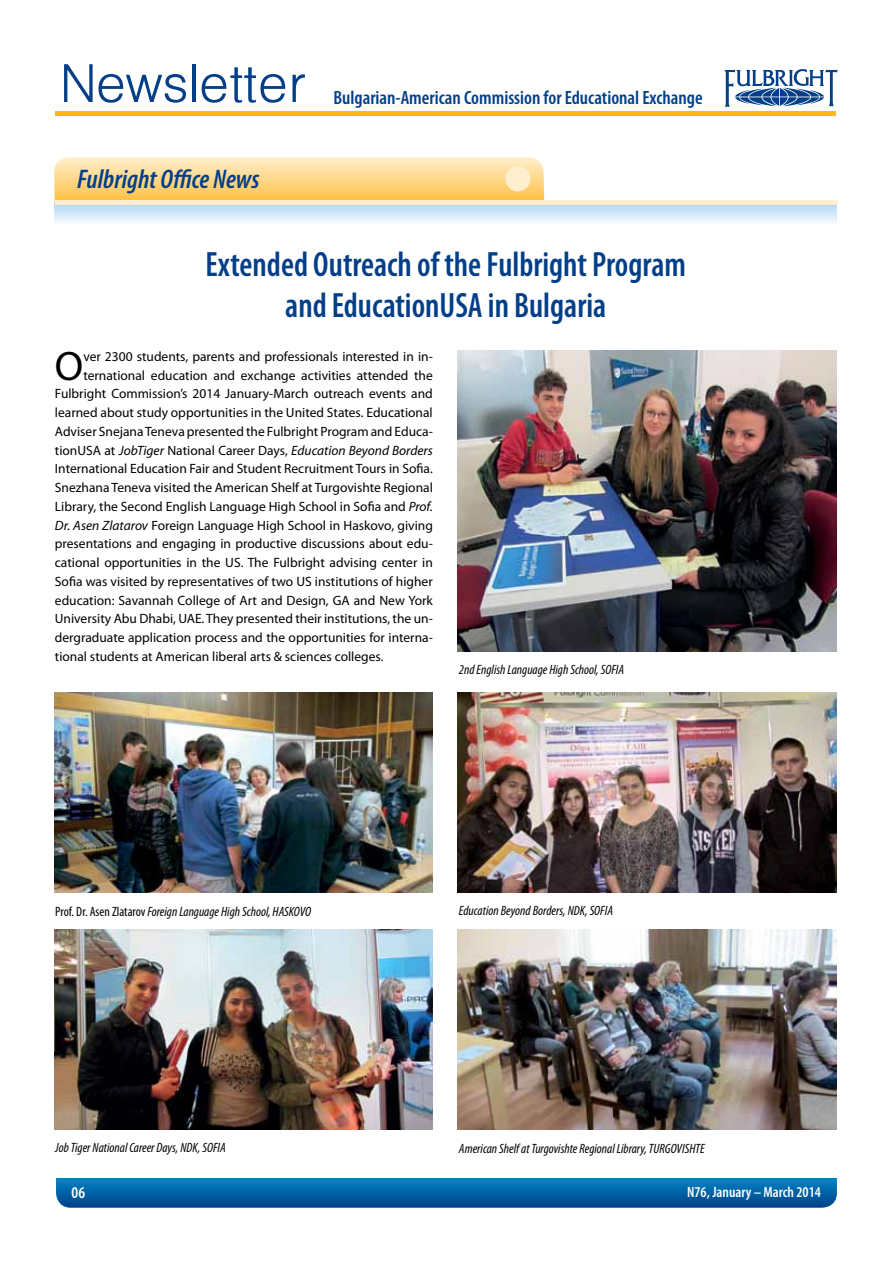
<style>
.page{position:relative;width:893px;height:1263px;background:#fff}
.page>*{position:absolute;margin:0;border:0;box-sizing:border-box;transform-origin:0 0}
.t1{font:59.1px "Helen BG Light Normal";color:#023f88}
.t2{font:41.25px "Myriad Pro";color:#000}
.t3{font:600 condensed 35.25px/40.5px "Myriad Pro";color:#023f88;text-align:center;scale:.93 1}
.t4{font:italic 600 condensed 27px "Myriad Pro";color:#023f88}
.t5{font:600 condensed 19.35px "Myriad Pro";color:#023f88}
.t6{font:600 condensed 16.5px "Myriad Pro";color:#fff}
.t7{font:600 condensed 15px "Myriad Pro";color:#fff}
.t8{font:13.5px "Myriad Pro";color:#000}
.t9{font:italic condensed 13.5px "Myriad Pro";color:#000}
.t10{font:italic 13.5px "Myriad Pro";color:#000}
.s1{font-style:normal}
.s2{font-style:italic}
</style>
<div class="page">
<svg style="left:56px;top:1178px;width:781px;height:30px;background:#0364a7"></svg>
<hr style="left:55px;top:112px;width:781px;height:4px;background:#fdb913">
<svg style="left:724px;top:69px;width:114px;height:38px"></svg>
<svg style="left:54px;top:157px;width:491px;height:45px;background:#fed88c"></svg>
<svg style="left:54px;top:202px;width:783px;height:21px;background:#d6e9f5"></svg>
<div style="left:505px;top:166px;width:25px;height:25px;background:#ffefcf;border-radius:50%"></div>
<hr style="left:55px;top:200px;width:782px;height:4px;background:#ffefcf">
<img style="left:54px;top:692px;width:379px;height:200px">
<img style="left:458px;top:351px;width:378px;height:301px">
<img style="left:54px;top:930px;width:379px;height:199px">
<img style="left:458px;top:692px;width:378px;height:200px">
<img style="left:458px;top:930px;width:378px;height:199px">
<h1 class="t1" style="left:60px;top:55px;width:248px">Newsletter</h1>
<h3 class="t4" style="left:77px;top:163px;width:184px">Fulbright Office News</h3>
<h3 class="t5" style="left:333px;top:85px;width:371px">Bulgarian-American Commission for Educational Exchange</h3>
<h3 class="t3" style="left:206px;top:244px;width:518px">Extended Outreach of the Fulbright Program and EducationUSA in Bulgaria</h3>
<h2 class="t2" style="left:55px;top:340px;width:30px">O</h2>
<p class="t8" style="left:83px;top:348px;width:351px">ver 2300 students, parents and professionals interested in in-</p>
<p class="t8" style="left:83px;top:367px;width:351px">ternational education and exchange activities attended the</p>
<p class="t8" style="left:55px;top:385px;width:379px">Fulbright Commission’s 2014 January-March outreach events and</p>
<p class="t8" style="left:55px;top:404px;width:379px">learned about study opportunities in the United States. Educational</p>
<p class="t8" style="left:55px;top:423px;width:379px">Adviser Snejana Teneva presented the Fulbright Program and Educa-</p>
<p class="t10" style="left:55px;top:442px;width:379px"><span class="s1">tionUSA at</span> JobTiger <span class="s1">National Career Days,</span> Education Beyond Borders</p>
<p class="t8" style="left:55px;top:460px;width:379px">International Education Fair and Student Recruitment Tours in Sofia.</p>
<p class="t8" style="left:55px;top:479px;width:379px">Snezhana Teneva visited the American Shelf at Turgovishte Regional</p>
<p class="t8" style="left:55px;top:498px;width:379px">Library, the Second English Language High School in Sofia and <span class="s2">Prof.</span></p>
<p class="t8" style="left:55px;top:517px;width:379px"><span class="s2">Dr. Asen Zlatarov</span> Foreign Language High School in Haskovo, giving</p>
<p class="t8" style="left:55px;top:535px;width:379px">presentations and engaging in productive discussions about edu-</p>
<p class="t8" style="left:55px;top:554px;width:379px">cational opportunities in the US. The Fulbright advising center in</p>
<p class="t8" style="left:55px;top:573px;width:379px">Sofia was visited by representatives of two US institutions of higher</p>
<p class="t8" style="left:55px;top:592px;width:379px">education: Savannah College of Art and Design, GA and New York</p>
<p class="t8" style="left:55px;top:610px;width:379px">University Abu Dhabi, UAE. They presented their institutions, the un-</p>
<p class="t8" style="left:55px;top:629px;width:379px">dergraduate application process and the opportunities for interna-</p>
<p class="t8" style="left:55px;top:648px;width:330px">tional students at American liberal arts &amp; sciences colleges.</p>
<p class="t9" style="left:459px;top:662px;width:167px">2nd English Language High School, SOFIA</p>
<p class="t9" style="left:55px;top:904px;width:257px"><span class="s1">Prof. Dr. Asen Zlatarov</span> Foreign Language High School, HASKOVO</p>
<p class="t9" style="left:55px;top:1139px;width:172px">Job Tiger National Career Days, NDK, SOFIA</p>
<p class="t9" style="left:459px;top:902px;width:156px">Education Beyond Borders, NDK, SOFIA</p>
<p class="t9" style="left:459px;top:1140px;width:247px">American Shelf at Turgovishte Regional Library, TURGOVISHTE</p>
<p class="t6" style="left:72px;top:1182px;width:15px">06</p>
<p class="t7" style="left:687px;top:1183px;width:135px">N76, January – March 2014</p>
</div>
